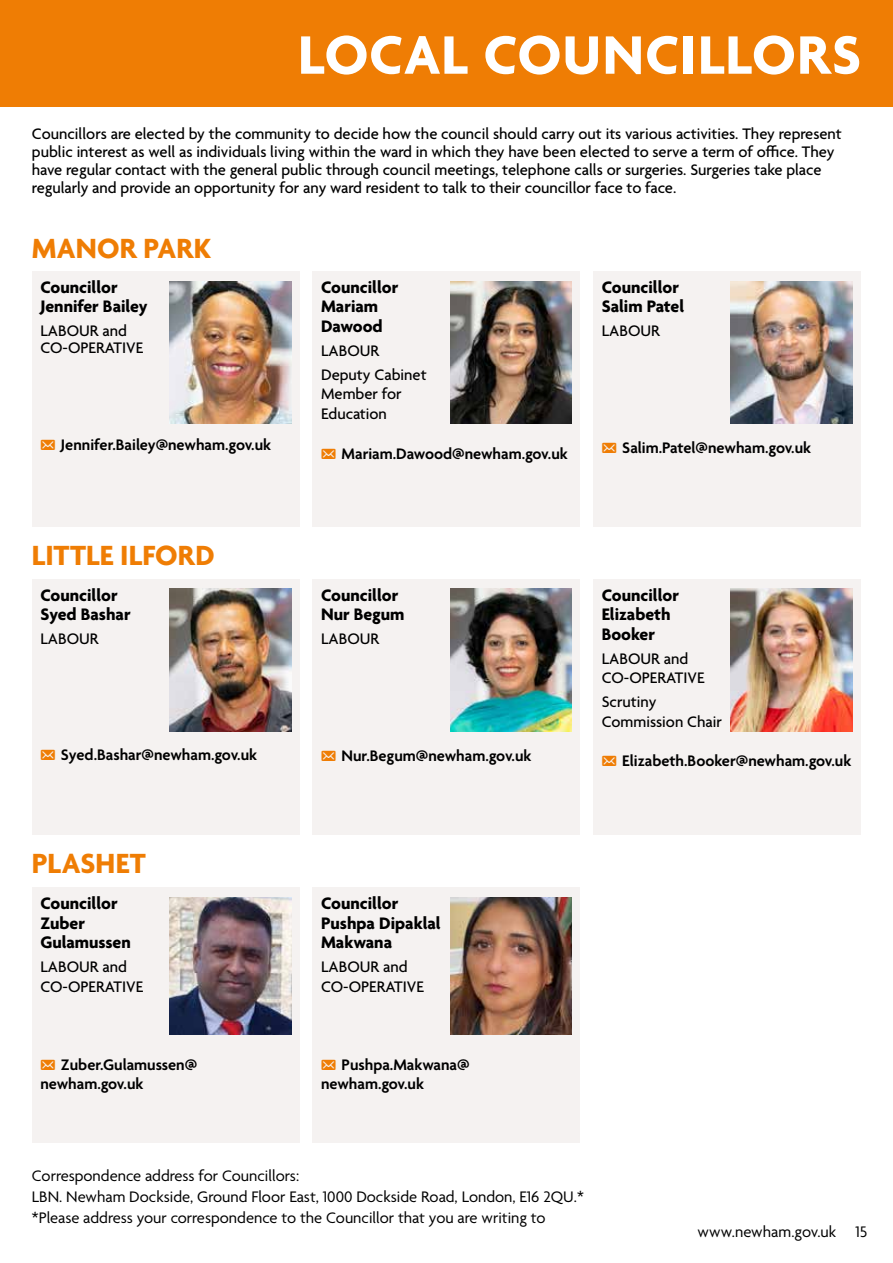
<style>
.page{position:relative;width:893px;height:1263px;background:#fff}
.page>*{position:absolute;margin:0;border:0;box-sizing:border-box;transform-origin:0 0}
.t1{font:700 58.5px "Agenda";letter-spacing:.015em;color:#fff}
.t2{font:700 30px "Agenda";letter-spacing:.005em;color:#ef7d04}
.t3{font:700 18px/19.5px "Agenda";color:#000}
.t4{font:500 16.5px/19.5px "Agenda";color:#000}
.t5{font:600 16.5px/19.5px "Agenda";color:#000}
.t6{font:16.5px/21px "Agenda";color:#000}
.s1{font-family:"ccnormal";font-weight:400;font-size:25.5px;color:#ef7d04}
</style>
<div class="page">
<div style="left:32px;top:272px;width:268px;height:255px;background:#f5f2f1"></div>
<img style="left:169px;top:281px;width:122px;height:143px">
<div style="left:313px;top:272px;width:267px;height:255px;background:#f5f2f1"></div>
<img style="left:450px;top:281px;width:122px;height:143px">
<div style="left:593px;top:272px;width:268px;height:255px;background:#f5f2f1"></div>
<img style="left:731px;top:281px;width:121px;height:143px">
<div style="left:32px;top:579px;width:268px;height:255px;background:#f5f2f1"></div>
<img style="left:169px;top:589px;width:122px;height:142px">
<div style="left:313px;top:579px;width:267px;height:255px;background:#f5f2f1"></div>
<div style="left:593px;top:579px;width:268px;height:255px;background:#f5f2f1"></div>
<img style="left:450px;top:589px;width:122px;height:142px">
<img style="left:731px;top:589px;width:121px;height:142px">
<div style="left:32px;top:888px;width:268px;height:255px;background:#f5f2f1"></div>
<img style="left:169px;top:897px;width:122px;height:138px">
<div style="left:313px;top:888px;width:267px;height:255px;background:#f5f2f1"></div>
<img style="left:450px;top:897px;width:122px;height:138px">
<div style="left:0;top:0;width:893px;height:106px;background:#ef7d04"></div>
<h1 class="t1" style="left:298px;top:24px;width:564px">LOCAL COUNCILLORS</h1>
<p class="t4" style="left:32px;top:126px;width:811px;line-height:18px">Councillors are elected by the community to decide how the council should carry out its various activities. They represent public interest as well as individuals living within the ward in which they have been elected to serve a term of office. They have regular contact with the general public through council meetings, telephone calls or surgeries. Surgeries take place regularly and provide an opportunity for any ward resident to talk to their councillor face to face.</p>
<h2 class="t2" style="left:32px;top:232px;width:181px">MANOR PARK</h2>
<p class="t3" style="left:40px;top:278px;width:109px">Councillor<br>Jennifer Bailey</p>
<p class="t4" style="left:40px;top:324px;width:104px;line-height:16.5px">LABOUR and<br>CO-OPERATIVE</p>
<p class="t5" style="left:40px;top:436px;width:232px"><span class="s1">G</span> Jennifer.Bailey@newham.gov.uk</p>
<h2 class="t2" style="left:32px;top:539px;width:184px">LITTLE ILFORD</h2>
<p class="t3" style="left:40px;top:586px;width:92px">Councillor<br>Syed Bashar</p>
<p class="t4" style="left:40px;top:630px;width:60px">LABOUR</p>
<p class="t5" style="left:40px;top:745px;width:218px"><span class="s1">G</span> Syed.Bashar@newham.gov.uk</p>
<p class="t3" style="left:321px;top:278px;width:79px">Councillor<br>Mariam<br>Dawood</p>
<p class="t4" style="left:321px;top:340px;width:107px;line-height:24px">LABOUR<br>Deputy Cabinet</p>
<p class="t4" style="left:321px;top:385px;width:82px">Member for<br>Education</p>
<p class="t5" style="left:321px;top:445px;width:248px"><span class="s1">G</span> Mariam.Dawood@newham.gov.uk</p>
<p class="t3" style="left:602px;top:278px;width:84px">Councillor<br>Salim Patel</p>
<p class="t4" style="left:602px;top:322px;width:60px">LABOUR</p>
<p class="t5" style="left:602px;top:439px;width:211px"><span class="s1">G</span> Salim.Patel@newham.gov.uk</p>
<p class="t3" style="left:321px;top:586px;width:85px">Councillor<br>Nur Begum</p>
<p class="t4" style="left:321px;top:630px;width:60px">LABOUR</p>
<p class="t5" style="left:321px;top:747px;width:212px"><span class="s1">G</span> Nur.Begum@newham.gov.uk</p>
<p class="t3" style="left:602px;top:586px;width:79px">Councillor<br>Elizabeth<br>Booker</p>
<p class="t4" style="left:602px;top:649px;width:104px">LABOUR and<br>CO-OPERATIVE</p>
<p class="t4" style="left:602px;top:693px;width:122px">Scrutiny<br>Commission Chair</p>
<p class="t5" style="left:602px;top:751px;width:251px"><span class="s1">G</span> Elizabeth.Booker@newham.gov.uk</p>
<h2 class="t2" style="left:32px;top:847px;width:115px">PLASHET</h2>
<p class="t3" style="left:40px;top:895px;width:92px">Councillor<br>Zuber<br>Gulamussen</p>
<p class="t4" style="left:40px;top:958px;width:104px">LABOUR and<br>CO-OPERATIVE</p>
<p class="t5" style="left:40px;top:1056px;width:158px"><span class="s1">G</span> Zuber.Gulamussen@ newham.gov.uk</p>
<p class="t3" style="left:321px;top:895px;width:121px">Councillor<br>Pushpa Dipaklal<br>Makwana</p>
<p class="t4" style="left:321px;top:958px;width:104px">LABOUR and<br>CO-OPERATIVE</p>
<p class="t5" style="left:321px;top:1056px;width:150px"><span class="s1">G</span> Pushpa.Makwana@ newham.gov.uk</p>
<p class="t6" style="left:32px;top:1166px;width:553px">Correspondence address for Councillors:<br>LBN. Newham Dockside, Ground Floor East, 1000 Dockside Road, London, E16 2QU.* *Please address your correspondence to the Councillor that you are writing to</p>
<p class="t6" style="left:697px;top:1223px;width:172px">www.newham.gov.uk 15</p>
</div>
